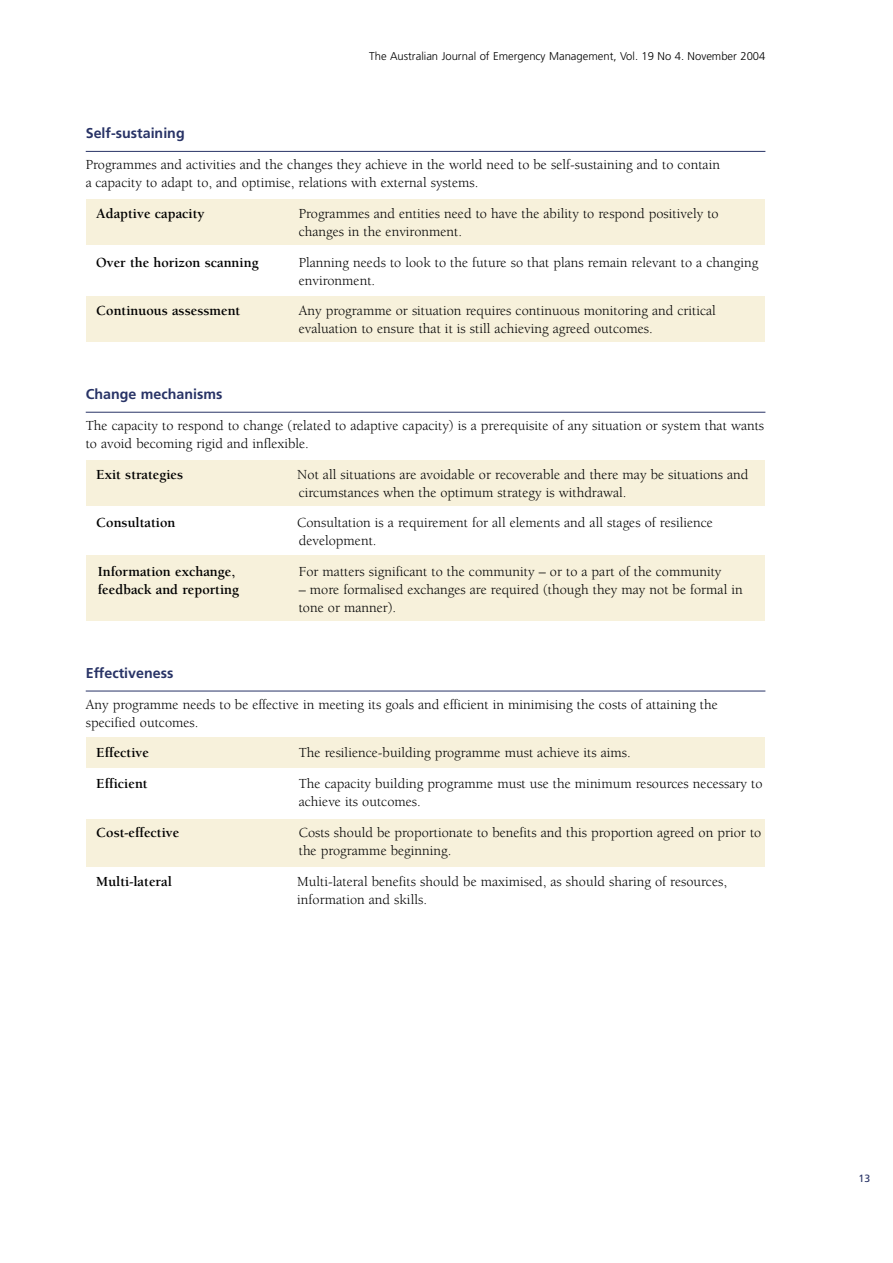
<style>
.page{position:relative;width:893px;height:1263px;background:#fff}
.page>*{position:absolute;margin:0;border:0;box-sizing:border-box;transform-origin:0 0}
.t1{font:14.25px/18px "Berkeley";color:#000}
.t2{font:700 14.25px "Berkeley";color:#000}
.t3{font:700 14.25px "Frutiger";color:#283366}
.t4{font:300 11.25px "Frutiger";color:#000}
.t5{font:10.5px "Frutiger";color:#283366}
</style>
<div class="page">
<div style="left:86px;top:819px;width:679px;height:48px;background:#f7f1db"></div>
<div style="left:86px;top:738px;width:679px;height:30px;background:#f7f1db"></div>
<div style="left:86px;top:556px;width:679px;height:65px;background:#f7f1db"></div>
<div style="left:86px;top:460px;width:679px;height:46px;background:#f7f1db"></div>
<div style="left:86px;top:296px;width:679px;height:46px;background:#f7f1db"></div>
<div style="left:86px;top:200px;width:679px;height:45px;background:#f7f1db"></div>
<hr style="left:86px;top:151px;width:679px;height:1px;background:#283366">
<hr style="left:86px;top:412px;width:679px;height:1px;background:#283366">
<hr style="left:86px;top:691px;width:679px;height:1px;background:#283366">
<p class="t4" style="left:369px;top:49px;width:398px">The Australian Journal of Emergency Management, Vol. 19 No 4. November 2004</p>
<p class="t3" style="left:86px;top:125px;width:100px">Self-sustaining</p>
<p class="t1" style="left:86px;top:156px;width:636px">Programmes and activities and the changes they achieve in the world need to be self-sustaining and to contain a capacity to adapt to, and optimise, relations with external systems.</p>
<p class="t2" style="left:96px;top:206px;width:110px">Adaptive capacity</p>
<p class="t1" style="left:299px;top:205px;width:421px">Programmes and entities need to have the ability to respond positively to changes in the environment.</p>
<p class="t2" style="left:96px;top:254px;width:164px">Over the horizon scanning</p>
<p class="t1" style="left:299px;top:253px;width:461px">Planning needs to look to the future so that plans remain relevant to a changing environment.</p>
<p class="t2" style="left:96px;top:303px;width:146px">Continuous assessment</p>
<p class="t1" style="left:299px;top:302px;width:419px">Any programme or situation requires continuous monitoring and critical evaluation to ensure that it is still achieving agreed outcomes.</p>
<p class="t3" style="left:86px;top:386px;width:138px">Change mechanisms</p>
<p class="t1" style="left:86px;top:417px;width:680px">The capacity to respond to change (related to adaptive capacity) is a prerequisite of any situation or system that wants to avoid becoming rigid and inflexible.</p>
<p class="t2" style="left:96px;top:466px;width:89px">Exit strategies</p>
<p class="t1" style="left:297px;top:465px;width:453px">Not all situations are avoidable or recoverable and there may be situations and circumstances when the optimum strategy is withdrawal.</p>
<p class="t2" style="left:96px;top:515px;width:81px">Consultation</p>
<p class="t1" style="left:297px;top:514px;width:417px">Consultation is a requirement for all elements and all stages of resilience development.</p>
<p class="t2" style="left:98px;top:564px;width:139px">Information exchange,</p>
<p class="t1" style="left:299px;top:563px;width:424px">For matters significant to the community – or to a part of the community</p>
<p class="t2" style="left:98px;top:582px;width:143px">feedback and reporting</p>
<p class="t1" style="left:299px;top:581px;width:445px">– more formalised exchanges are required (though they may not be formal in tone or manner).</p>
<p class="t3" style="left:86px;top:664px;width:89px">Effectiveness</p>
<p class="t1" style="left:86px;top:695px;width:634px">Any programme needs to be effective in meeting its goals and efficient in minimising the costs of attaining the specified outcomes.</p>
<p class="t2" style="left:96px;top:745px;width:54px">Effective</p>
<p class="t1" style="left:299px;top:744px;width:334px">The resilience-building programme must achieve its aims.</p>
<p class="t2" style="left:96px;top:776px;width:53px">Efficient</p>
<p class="t1" style="left:299px;top:775px;width:465px">The capacity building programme must use the minimum resources necessary to achieve its outcomes.</p>
<p class="t2" style="left:96px;top:825px;width:85px">Cost-effective</p>
<p class="t1" style="left:299px;top:824px;width:464px">Costs should be proportionate to benefits and this proportion agreed on prior to the programme beginning.</p>
<p class="t2" style="left:96px;top:874px;width:77px">Multi-lateral</p>
<p class="t1" style="left:297px;top:872px;width:431px">Multi-lateral benefits should be maximised, as should sharing of resources, information and skills.</p>
<p class="t5" style="left:858px;top:1172px;width:13px">13</p>
</div>
